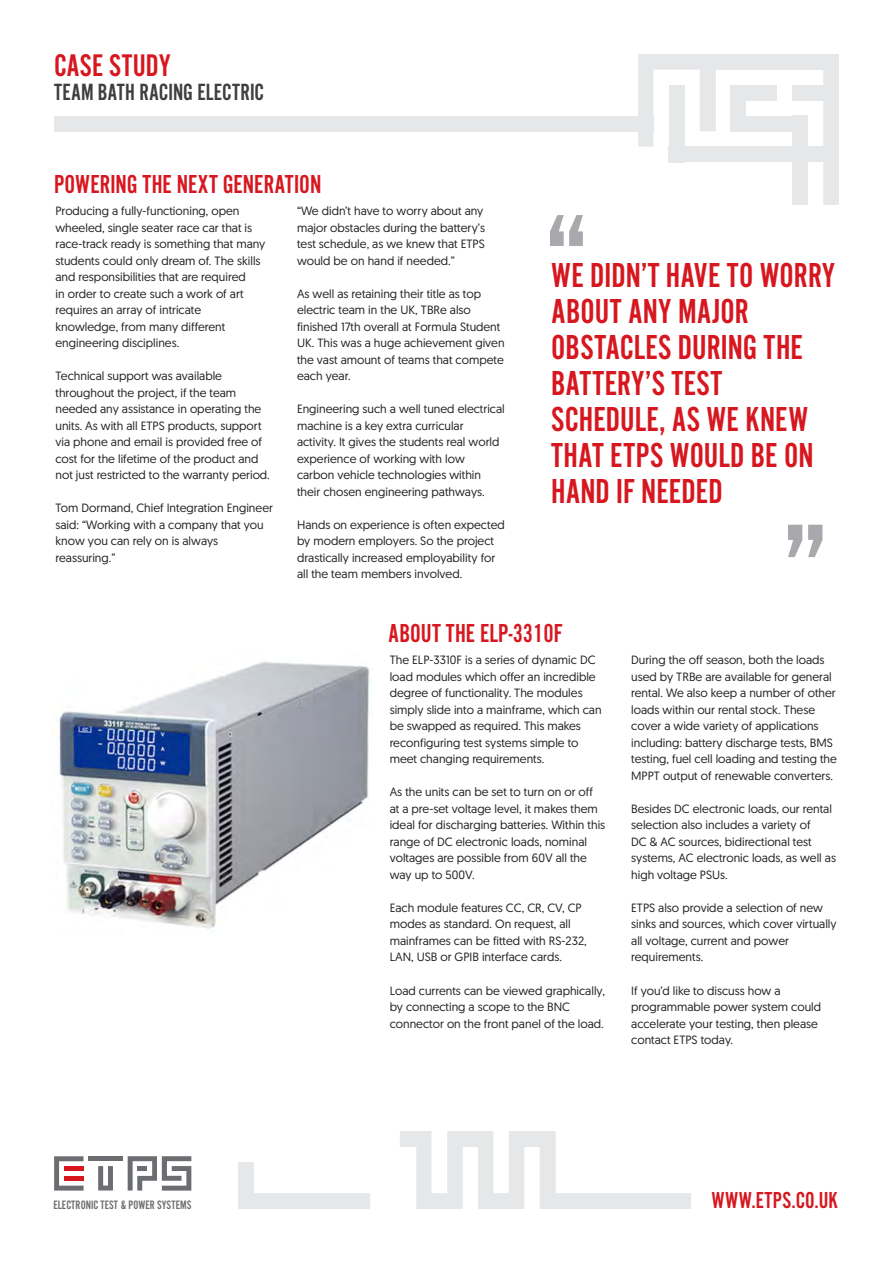
<style>
.page{position:relative;width:893px;height:1263px;background:#fff}
.page>*{position:absolute;margin:0;border:0;box-sizing:border-box;transform-origin:0 0}
.t1{font:36px/36px "Alternate Got No 2 D";color:#d7171f}
.t2{font:32.55px "Alternate Got No 2 D";color:#d7171f}
.t3{font:27px "Alternate Got No 2 D";color:#d7171f}
.t4{font:24.3px "Alternate Got No 2 D";color:#3e3e3f}
.t5{font:24px "Alternate Got No 2 D";letter-spacing:.015em;color:#d7171f}
.t6{font:12.6px "Alternate Got No 2 D";color:#6c6d70}
.t7{font:12px/16.5px "Geomanist";color:#231f20}
</style>
<div class="page">
<svg style="left:550px;top:215px;width:33px;height:31px"></svg>
<svg style="left:98px;top:1166px;width:15px;height:24px"></svg>
<svg style="left:54px;top:1156px;width:30px;height:34px"></svg>
<div style="left:64px;top:1166px;width:20px;height:5px;background:#d7171f"></div>
<div style="left:64px;top:1176px;width:20px;height:5px;background:#d7171f"></div>
<svg style="left:128px;top:1156px;width:63px;height:34px"></svg>
<div style="left:88px;top:1156px;width:35px;height:5px;background:#6c6d70"></div>
<div style="left:137px;top:1166px;width:10px;height:5px;background:#6c6d70"></div>
<div style="left:730px;top:100px;width:16px;height:16px;background:#e6e7e9"></div>
<div style="left:793px;top:116px;width:15px;height:89px;background:#e6e7e9"></div>
<svg style="left:638px;top:54px;width:78px;height:93px"></svg>
<div style="left:669px;top:85px;width:15px;height:77px;background:#e6e7e9"></div>
<div style="left:823px;top:54px;width:16px;height:151px;background:#e6e7e9"></div>
<div style="left:54px;top:116px;width:599px;height:15px;background:#e6e7e9"></div>
<div style="left:730px;top:85px;width:47px;height:15px;background:#e6e7e9"></div>
<div style="left:792px;top:85px;width:44px;height:15px;background:#e6e7e9"></div>
<div style="left:716px;top:54px;width:123px;height:16px;background:#e6e7e9"></div>
<div style="left:730px;top:116px;width:78px;height:15px;background:#e6e7e9"></div>
<div style="left:669px;top:147px;width:170px;height:15px;background:#e6e7e9"></div>
<svg style="left:400px;top:1131px;width:291px;height:78px"></svg>
<div style="left:254px;top:1193px;width:116px;height:16px;background:#e6e7e9"></div>
<div style="left:238px;top:1162px;width:16px;height:47px;background:#e6e7e9"></div>
<svg style="left:788px;top:525px;width:34px;height:32px"></svg>
<img style="left:59px;top:661px;width:311px;height:268px">
<p class="t2" style="left:54px;top:48px;width:118px">CASE STUDY</p>
<p class="t4" style="left:54px;top:79px;width:212px">TEAM BATH RACING ELECTRIC</p>
<p class="t3" style="left:54px;top:170px;width:269px">POWERING THE NEXT GENERATION</p>
<p class="t7" style="left:56px;top:203px;width:211px">Producing a fully-functioning, open wheeled, single seater race car that is race-track ready is something that many students could only dream of. The skills and responsibilities that are required<br>in order to create such a work of art requires an array of intricate</p>
<p class="t7" style="left:56px;top:318px;width:171px">knowledge, from many different</p>
<p class="t7" style="left:56px;top:335px;width:125px">engineering disciplines.</p>
<p class="t7" style="left:56px;top:368px;width:168px">Technical support was available</p>
<p class="t7" style="left:56px;top:384px;width:216px">throughout the project, if the team needed any assistance in operating the units. As with all ETPS products, support via phone and email is provided free of cost for the lifetime of the product and not just restricted to the warranty period.</p>
<p class="t7" style="left:56px;top:500px;width:219px">Tom Dormand, Chief Integration Engineer said: “Working with a company that you know you can rely on is always</p>
<p class="t7" style="left:56px;top:549px;width:61px">reassuring.”</p>
<p class="t7" style="left:297px;top:203px;width:190px">“We didn’t have to worry about any major obstacles during the battery’s test schedule, as we knew that ETPS would be on hand if needed.”</p>
<p class="t7" style="left:297px;top:285px;width:209px">As well as retaining their title as top electric team in the UK, TBRe also finished 17th overall at Formula Student<br>UK. This was a huge achievement given the vast amount of teams that compete each year.</p>
<p class="t7" style="left:297px;top:401px;width:209px">Engineering such a well tuned electrical machine is a key extra curricular</p>
<p class="t7" style="left:297px;top:434px;width:204px">activity. It gives the students real world experience of working with low</p>
<p class="t7" style="left:297px;top:467px;width:189px">carbon vehicle technologies within their chosen engineering pathways.</p>
<p class="t7" style="left:297px;top:516px;width:209px">Hands on experience is often expected by modern employers. So the project drastically increased employability for all the team members involved.</p>
<p class="t1" style="left:551px;top:258px;width:286px">WE DIDN’T HAVE TO WORRY<br>ABOUT ANY MAJOR</p>
<p class="t1" style="left:551px;top:330px;width:253px">OBSTACLES DURING THE<br>BATTERY’S TEST</p>
<p class="t1" style="left:551px;top:402px;width:264px">SCHEDULE, AS WE KNEW<br>THAT ETPS WOULD BE ON<br>HAND IF NEEDED</p>
<p class="t3" style="left:388px;top:619px;width:176px">ABOUT THE ELP-3310F</p>
<p class="t7" style="left:390px;top:652px;width:213px">The ELP-3310F is a series of dynamic DC load modules which offer an incredible degree of functionality. The modules simply slide into a mainframe, which can be swapped as required. This makes</p>
<p class="t7" style="left:390px;top:734px;width:190px">reconfiguring test systems simple to meet changing requirements.</p>
<p class="t7" style="left:390px;top:784px;width:217px">As the units can be set to turn on or off at a pre-set voltage level, it makes them ideal for discharging batteries. Within this range of DC electronic loads, nominal voltages are possible from 60V all the way up to 500V.</p>
<p class="t7" style="left:390px;top:899px;width:193px">Each module features CC, CR, CV, CP modes as standard. On request, all</p>
<p class="t7" style="left:390px;top:932px;width:198px">mainframes can be fitted with RS-232,<br>LAN, USB or GPIB interface cards.</p>
<p class="t7" style="left:390px;top:982px;width:217px">Load currents can be viewed graphically, by connecting a scope to the BNC</p>
<p class="t7" style="left:390px;top:1015px;width:216px">connector on the front panel of the load.</p>
<p class="t7" style="left:631px;top:652px;width:207px">During the off season, both the loads used by TRBe are available for general rental. We also keep a number of other loads within our rental stock. These cover a wide variety of applications including: battery discharge tests, BMS testing, fuel cell loading and testing the MPPT output of renewable converters.</p>
<p class="t7" style="left:631px;top:800px;width:206px">Besides DC electronic loads, our rental selection also includes a variety of<br>DC &amp; AC sources, bidirectional test systems, AC electronic loads, as well as high voltage PSUs.</p>
<p class="t7" style="left:631px;top:899px;width:207px">ETPS also provide a selection of new sinks and sources, which cover virtually all voltage, current and power</p>
<p class="t7" style="left:631px;top:949px;width:73px">requirements.</p>
<p class="t7" style="left:631px;top:982px;width:151px">If you’d like to discuss how a</p>
<p class="t7" style="left:631px;top:998px;width:191px">programmable power system could accelerate your testing, then please contact ETPS today.</p>
<p class="t6" style="left:53px;top:1198px;width:140px">ELECTRONIC TEST &amp; POWER SYSTEMS</p>
<p class="t5" style="left:711px;top:1187px;width:128px">WWW.ETPS.CO.UK</p>
</div>
